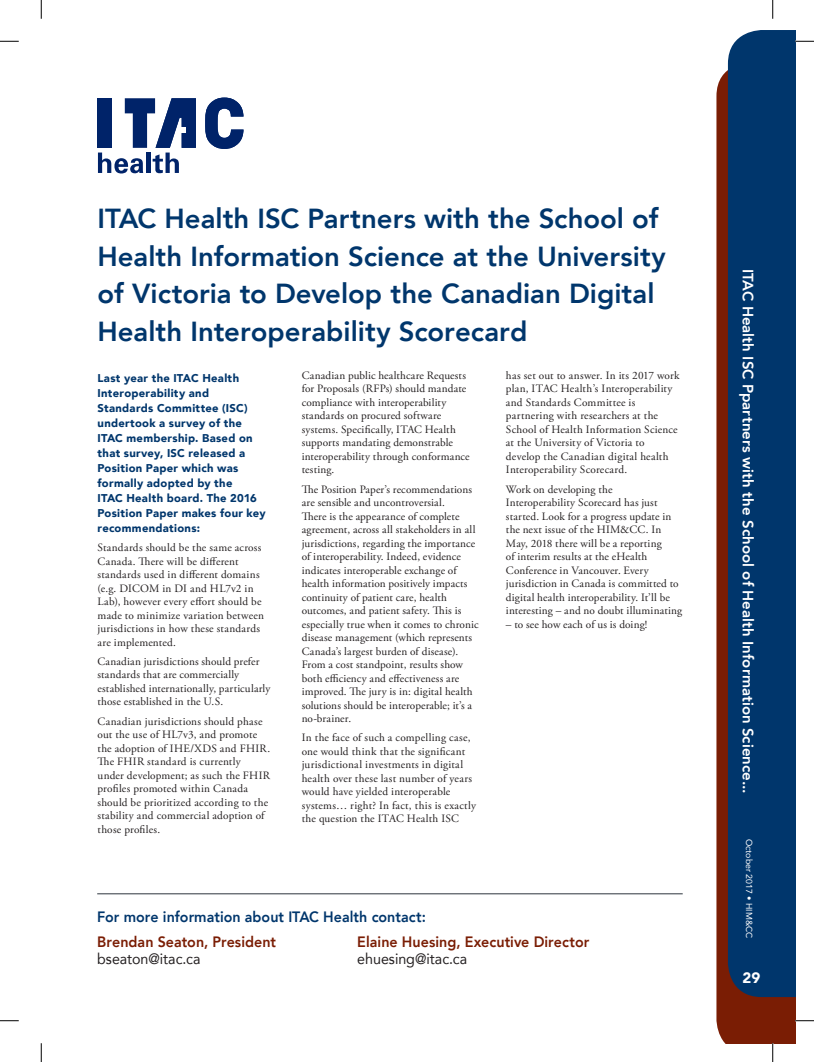
<style>
.page{position:relative;width:814px;height:1062px;background:#fff}
.page>*{position:absolute;margin:0;border:0;box-sizing:border-box;transform-origin:0 0}
.t1{font:800 27.5px/37.5px "Avenir";color:#00366c}
.t2{font:800 15px "Avenir";color:#fff}
.t3{font:800 15px "Avenir";letter-spacing:.005em;color:#7a1d04;scale:.95 1}
.t4{font:800 15px "Avenir";letter-spacing:.005em;color:#00366c;scale:.95 1}
.t5{font:15px "Avenir";color:#231f20;scale:.95 1}
.t6{font:900 15px "Avenir";color:#fff}
.t7{font:11.25px/13.5px "Adobe Garamond Pro";letter-spacing:.015em;color:#231f20}
.t8{font:900 11.25px/15px "Avenir";letter-spacing:.025em;color:#00366c}
.t9{font:8.75px "Avenir";color:#fff}
</style>
<div class="page">
<svg style="left:716px;top:63px;width:79px;height:979px;fill:#7a1d04"></svg>
<div style="left:728px;top:30px;width:67px;height:966px;background:#00366c"></div>
<hr style="left:97px;top:893px;width:586px;height:1px;background:#575d64">
<svg style="left:205px;top:98px;width:38px;height:51px"></svg>
<svg style="left:98px;top:98px;width:98px;height:75px"></svg>
<svg style="left:0;top:40px;width:19px;height:2px"></svg>
<svg style="left:795px;top:40px;width:19px;height:2px"></svg>
<svg style="left:0;top:1020px;width:19px;height:1px"></svg>
<svg style="left:795px;top:1019px;width:19px;height:2px"></svg>
<svg style="left:40px;top:0;width:2px;height:19px"></svg>
<svg style="left:40px;top:1043px;width:2px;height:18px"></svg>
<svg style="left:772px;top:0;width:1px;height:19px"></svg>
<svg style="left:772px;top:1042px;width:1px;height:19px"></svg>
<h1 class="t1" style="left:98px;top:200px;width:570px">ITAC Health ISC Partners with the School of Health Information Science at the University of Victoria to Develop the Canadian Digital Health Interoperability Scorecard</h1>
<p class="t8" style="left:98px;top:370px;width:170px">Last year the ITAC Health<br>Interoperability and<br>Standards Committee (ISC) undertook a survey of the<br>ITAC membership. Based on that survey, ISC released a<br>Position Paper which was formally adopted by the<br>ITAC Health board. The 2016<br>Position Paper makes four key recommendations:</p>
<p class="t7" style="left:98px;top:541px;width:168px">Standards should be the same across<br>Canada. There will be different standards used in different domains (e.g. DICOM in DI and HL7v2 in<br>Lab), however every effort should be made to minimize variation between jurisdictions in how these standards are implemented.</p>
<p class="t7" style="left:98px;top:655px;width:174px">Canadian jurisdictions should prefer standards that are commercially established internationally, particularly those established in the U.S.</p>
<p class="t7" style="left:98px;top:714px;width:174px">Canadian jurisdictions should phase out the use of HL7v3, and promote the adoption of IHE/XDS and FHIR.<br>The FHIR standard is currently<br>under development; as such the FHIR profiles promoted within Canada should be prioritized according to the stability and commercial adoption of those profiles.</p>
<p class="t7" style="left:302px;top:369px;width:169px">Canadian public healthcare Requests for Proposals (RFPs) should mandate compliance with interoperability standards on procured software systems. Specifically, ITAC Health supports mandating demonstrable interoperability through conformance testing.</p>
<p class="t7" style="left:302px;top:482px;width:178px">The Position Paper’s recommendations are sensible and uncontroversial.<br>There is the appearance of complete agreement, across all stakeholders in all jurisdictions, regarding the importance of interoperability. Indeed, evidence indicates interoperable exchange of health information positively impacts continuity of patient care, health outcomes, and patient safety. This is especially true when it comes to chronic disease management (which represents Canada’s largest burden of disease).<br>From a cost standpoint, results show both efficiency and effectiveness are improved. The jury is in: digital health solutions should be interoperable; it’s a no-brainer.</p>
<p class="t7" style="left:302px;top:731px;width:176px">In the face of such a compelling case, one would think that the significant jurisdictional investments in digital health over these last number of years would have yielded interoperable systems… right? In fact, this is exactly the question the ITAC Health ISC</p>
<p class="t7" style="left:506px;top:369px;width:175px">has set out to answer. In its 2017 work plan, ITAC Health’s Interoperability and Standards Committee is partnering with researchers at the School of Health Information Science at the University of Victoria to develop the Canadian digital health Interoperability Scorecard.</p>
<p class="t7" style="left:506px;top:482px;width:178px">Work on developing the Interoperability Scorecard has just started. Look for a progress update in the next issue of the HIM&amp;CC. In May, 2018 there will be a reporting<br>of interim results at the eHealth Conference in Vancouver. Every jurisdiction in Canada is committed to digital health interoperability. It’ll be interesting – and no doubt illuminating</p>
<p class="t7" style="left:506px;top:617px;width:143px">– to see how each of us is doing!</p>
<h2 class="t4" style="left:97px;top:905px;width:347px">For more information about ITAC Health contact:</h2>
<h2 class="t3" style="left:97px;top:929px;width:190px">Brendan Seaton, President</h2>
<h2 class="t3" style="left:357px;top:929px;width:246px">Elaine Huesing, Executive Director</h2>
<h2 class="t5" style="left:97px;top:946px;width:110px">bseaton@itac.ca</h2>
<h2 class="t5" style="left:357px;top:946px;width:117px">ehuesing@itac.ca</h2>
<h2 class="t2" style="left:760px;top:269px;width:526px;rotate:90deg">ITAC Health ISC Ppartners with the School of Health Information Science...</h2>
<p class="t9" style="left:756px;top:838px;width:101px;rotate:90deg">October 2017 • HIM&amp;CC</p>
<h2 class="t6" style="left:742px;top:964px;width:19px">29</h2>
</div>
